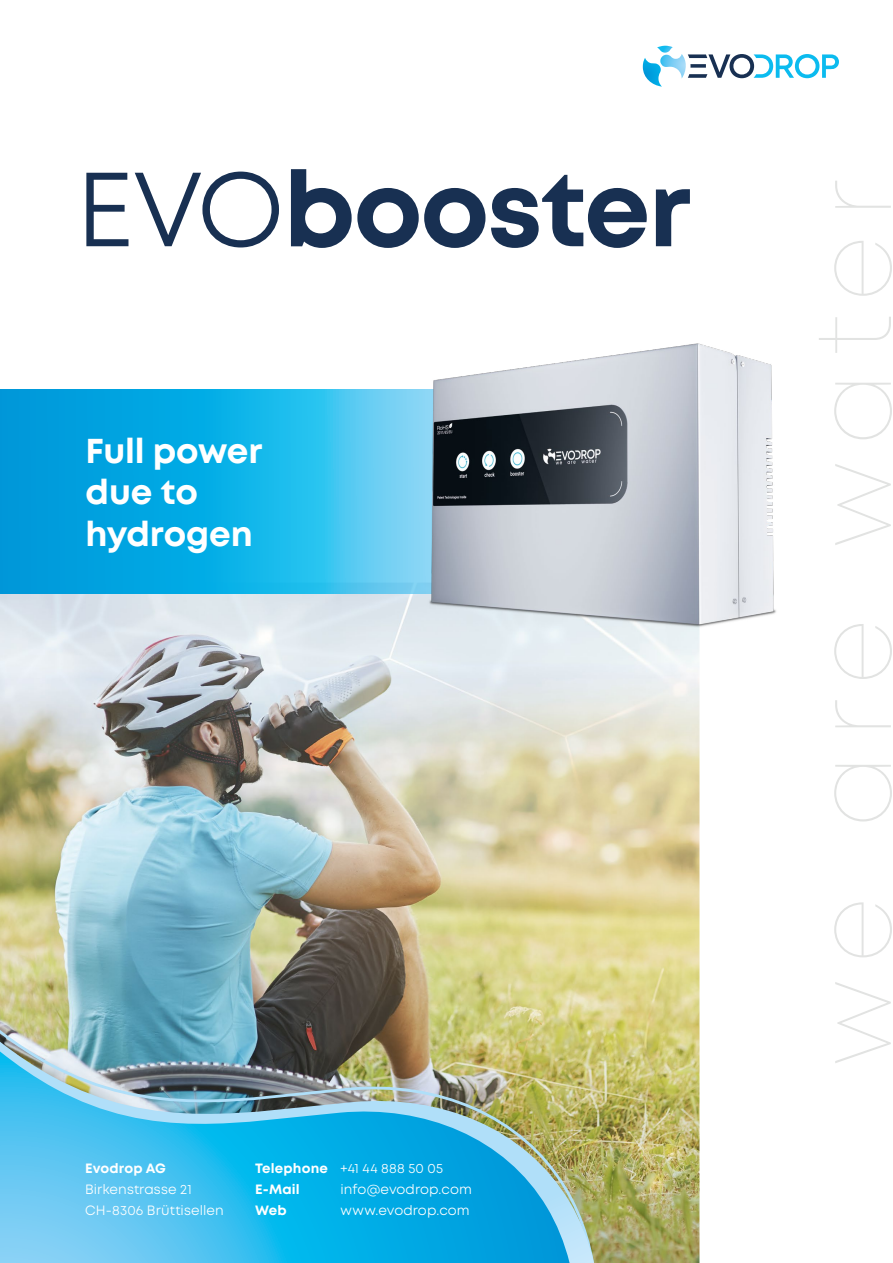
<style>
.page{position:relative;width:893px;height:1263px;background:#fff}
.page>*{position:absolute;margin:0;border:0;box-sizing:border-box;transform-origin:0 0}
.t1{font:700 105px "Mont";letter-spacing:-.015em;color:#183052}
.t2{font:100 103.05px "Mont";letter-spacing:.16em;color:#e2e3e2}
.t3{font:700 34.5px/41.4px "Mont";letter-spacing:-.005em;color:#fff}
.t4{font:13.5px/21px "Mont";letter-spacing:.01em;color:#fff}
.t5{font:700 13.5px/21px "Mont";letter-spacing:.01em;color:#fff}
.s1{font-weight:400}
</style>
<div class="page">
<img style="left:683px;top:666px;width:16px;height:597px">
<svg style="left:0;top:390px;width:411px;height:20px;background:#1bb1e6"></svg>
<img style="left:0;top:410px;width:683px;height:853px">
<img style="left:0;top:1042px;width:594px;height:221px">
<img style="left:0;top:1051px;width:570px;height:212px">
<svg style="left:688px;top:54px;width:151px;height:24px"></svg>
<img style="left:657px;top:46px;width:16px;height:7px">
<img style="left:661px;top:54px;width:25px;height:25px">
<img style="left:643px;top:58px;width:19px;height:29px">
<img style="left:411px;top:343px;width:365px;height:323px">
<h1 class="t1" style="left:76px;top:141px;width:617px"><span class="s1">EVO</span>booster</h1>
<h3 class="t3" style="left:86px;top:430px;width:178px">Full power due to hydrogen</h3>
<p class="t5" style="left:85px;top:1158px;width:82px">Evodrop AG</p>
<p class="t4" style="left:85px;top:1179px;width:140px">Birkenstrasse 21<br>CH-8306 Brüttisellen</p>
<p class="t5" style="left:255px;top:1158px;width:189px">Telephone <span class="s1">+41 44 888 50 05<br></span>E-Mail</p>
<p class="t4" style="left:341px;top:1179px;width:133px">info@evodrop.com</p>
<p class="t5" style="left:255px;top:1200px;width:33px">Web</p>
<p class="t4" style="left:341px;top:1200px;width:131px">www.evodrop.com</p>
<h2 class="t2" style="left:791px;top:1066px;width:889px;rotate:-90deg">we are water</h2>
</div>
